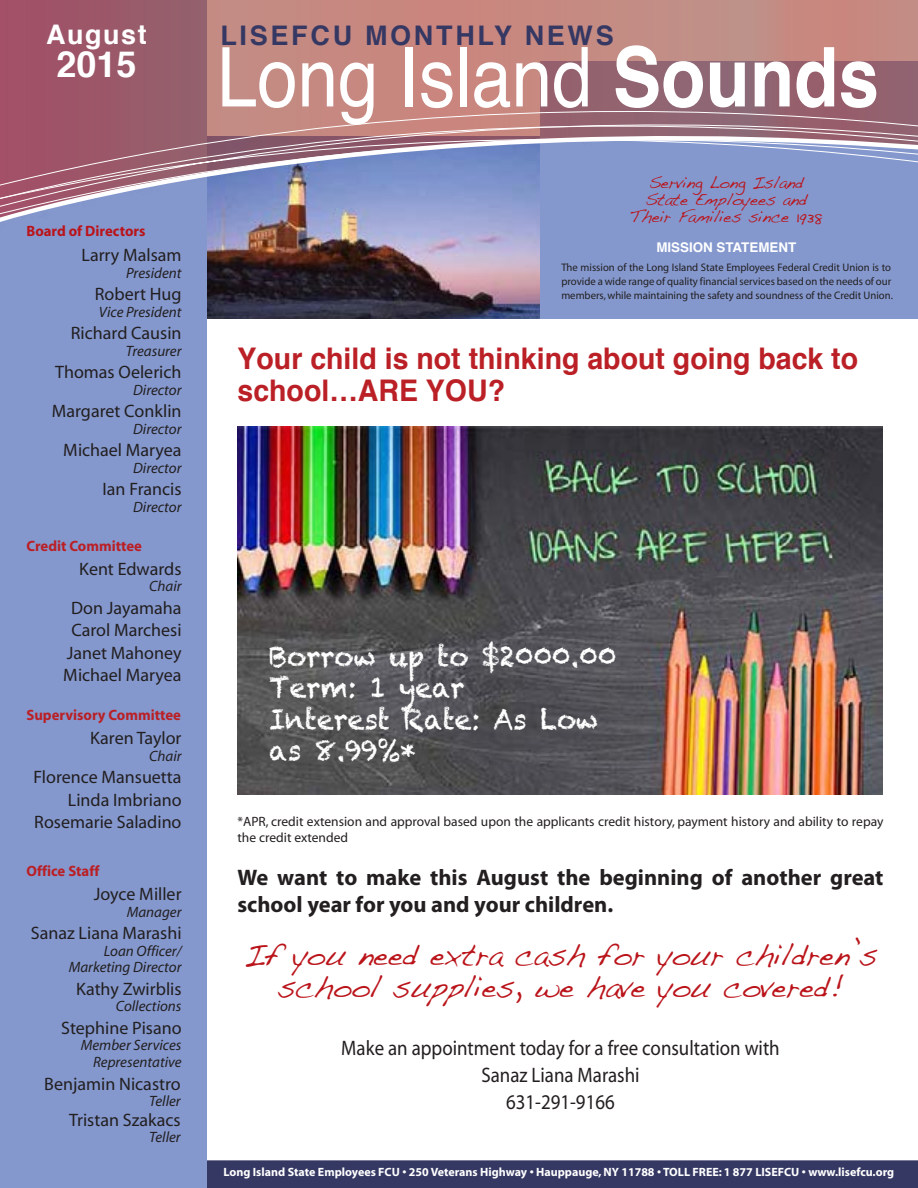
<style>
.page{position:relative;width:918px;height:1188px;background:#fff}
.page>*{position:absolute;margin:0;border:0;box-sizing:border-box;transform-origin:0 0}
.t1{font:82.5px "Helvetica";color:#fff;scale:.88 1}
.t2{font:700 36px "Helvetica";color:#fff}
.t3{font:31.5px/31.5px "Handwriting Dakota";color:#ba141a;text-align:center;scale:.94 1}
.t4{font:700 29.85px/31.5px "Helvetica";color:#ba2025;scale:.96 1}
.t5{font:28.2px/31.5px "Chalkduster";letter-spacing:-.005em;color:#fff;scale:.96 1}
.t6{font:700 27px "Helvetica";letter-spacing:.1em;color:#353863}
.t7{font:700 27px "Helvetica";letter-spacing:.055em;color:#fff}
.t8{font:700 22.5px/27px "Myriad Pro";color:#231f20}
.t9{font:21px/27px "Myriad";color:#231f20;text-align:center;scale:.9 1}
.t10{font:18px/22.5px "Myriad";color:#231f20;text-align:center}
.t11{font:16.95px/17px "Handwriting Dakota";color:#ba141a;text-align:center;scale:.96 1}
.t12{font:italic 15px/16.5px "Myriad";color:#231f20;text-align:right}
.t13{font:700 15px "Myriad";color:#ba2025}
.t14{font:700 15px "Myriad";color:#ba141a}
.t15{font:13.5px/16.2px "Myriad";color:#231f20}
.t16{font:700 13.35px "Helvetica";color:#fff}
.t17{font:700 12px "Myriad";color:#fff}
.t18{font:10.95px/14px "Myriad";color:#231f20}
.s1{font-weight:700}
</style>
<div class="page">
<div style="left:207px;top:1160px;width:711px;height:28px;background:#353863"></div>
<img style="left:207px;top:282px;width:333px;height:37px">
<div style="left:540px;top:61px;width:378px;height:268px;background:#8498ce"></div>
<div style="left:0;top:319px;width:918px;height:29px;background:#fff"></div>
<div style="left:0;top:0;width:207px;height:1188px;background:#8498ce"></div>
<img style="left:0;top:0;width:918px;height:282px">
<svg style="left:0;top:80px;width:918px;height:155px;background:#a7757f"></svg>
<svg style="left:0;top:132px;width:918px;height:98px"></svg>
<img style="left:237px;top:427px;width:646px;height:368px">
<h3 class="t7" style="left:46px;top:13px;width:102px">August</h3>
<h3 class="t6" style="left:220px;top:13px;width:395px">LISEFCU MONTHLY NEWS</h3>
<h2 class="t2" style="left:56px;top:35px;width:82px">2015</h2>
<h1 class="t1" style="left:217px;top:14px;width:754px">Long Island <span class="s1">Sounds</span></h1>
<p class="t14" style="left:26px;top:223px;width:121px">Board of Directors</p>
<p class="t10" style="left:82px;top:245px;width:102px">Larry Malsam</p>
<p class="t12" style="left:126px;top:265px;width:57px">President</p>
<p class="t10" style="left:95px;top:284px;width:88px">Robert Hug</p>
<p class="t12" style="left:99px;top:304px;width:84px">Vice President</p>
<p class="t10" style="left:71px;top:323px;width:112px">Richard Causin</p>
<p class="t12" style="left:126px;top:343px;width:57px">Treasurer</p>
<p class="t10" style="left:55px;top:362px;width:128px">Thomas Oelerich</p>
<p class="t12" style="left:133px;top:382px;width:50px">Director</p>
<p class="t10" style="left:52px;top:401px;width:131px">Margaret Conklin</p>
<p class="t12" style="left:133px;top:421px;width:50px">Director</p>
<p class="t10" style="left:63px;top:440px;width:120px">Michael Maryea</p>
<p class="t12" style="left:133px;top:460px;width:50px">Director</p>
<p class="t10" style="left:103px;top:479px;width:80px">Ian Francis</p>
<p class="t12" style="left:133px;top:499px;width:50px">Director</p>
<p class="t13" style="left:26px;top:538px;width:117px">Credit Committee</p>
<p class="t10" style="left:79px;top:558px;width:104px">Kent Edwards</p>
<p class="t12" style="left:149px;top:579px;width:34px">Chair</p>
<p class="t10" style="left:63px;top:597px;width:120px">Don Jayamaha<br>Carol Marchesi<br>Janet Mahoney<br>Michael Maryea</p>
<p class="t13" style="left:26px;top:707px;width:156px">Supervisory Committee</p>
<p class="t10" style="left:90px;top:728px;width:93px">Karen Taylor</p>
<p class="t12" style="left:149px;top:748px;width:34px">Chair</p>
<p class="t10" style="left:34px;top:767px;width:150px;text-align:right">Florence Mansuetta<br>Linda Imbriano<br>Rosemarie Saladino</p>
<p class="t13" style="left:26px;top:863px;width:75px">Office Staff</p>
<p class="t10" style="left:94px;top:884px;width:89px">Joyce Miller</p>
<p class="t12" style="left:127px;top:904px;width:56px">Manager</p>
<p class="t10" style="left:31px;top:923px;width:152px">Sanaz Liana Marashi</p>
<p class="t12" style="left:69px;top:943px;width:114px">Loan Officer/<br>Marketing Director</p>
<p class="t10" style="left:76px;top:978px;width:107px">Kathy Zwirblis</p>
<p class="t12" style="left:116px;top:999px;width:67px">Collections</p>
<p class="t10" style="left:61px;top:1017px;width:122px">Stephine Pisano</p>
<p class="t12" style="left:81px;top:1038px;width:102px">Member Services<br>Representative</p>
<p class="t10" style="left:44px;top:1073px;width:138px">Benjamin Nicastro</p>
<p class="t12" style="left:149px;top:1094px;width:33px">Teller</p>
<p class="t10" style="left:69px;top:1109px;width:113px">Tristan Szakacs</p>
<p class="t12" style="left:149px;top:1130px;width:33px">Teller</p>
<p class="t11" style="left:630px;top:173px;width:202px">Serving Long Island<br>State Employees and<br>Their Families since 1938</p>
<p class="t16" style="left:656px;top:236px;width:141px">MISSION STATEMENT</p>
<p class="t18" style="left:561px;top:261px;width:333px">The mission of the Long Island State Employees Federal Credit Union is to provide a wide range of quality financial services based on the needs of our members, while maintaining the safety and soundness of the Credit Union.</p>
<h3 class="t4" style="left:237px;top:344px;width:648px">Your child is not thinking about going back to school…ARE YOU?</h3>
<h3 class="t5" style="left:269px;top:641px;width:363px">Borrow up to $2000.00<br>Term: 1 year<br>Interest Rate: As Low as 8.99%*</h3>
<p class="t15" style="left:237px;top:814px;width:647px">*APR, credit extension and approval based upon the applicants credit history, payment history and ability to repay the credit extended</p>
<p class="t8" style="left:237px;top:863px;width:648px">We want to make this August the beginning of another great school year for you and your children.</p>
<h3 class="t3" style="left:244px;top:939px;width:676px">If you need extra cash for your children’s school supplies, we have you covered!</h3>
<p class="t9" style="left:341px;top:1036px;width:489px">Make an appointment today for a free consultation with<br>Sanaz Liana Marashi<br>631-291-9166</p>
<p class="t17" style="left:224px;top:1166px;width:672px">Long Island State Employees FCU • 250 Veterans Highway • Hauppauge, NY 11788 • TOLL FREE: 1 877 LISEFCU • www.lisefcu.org</p>
</div>
